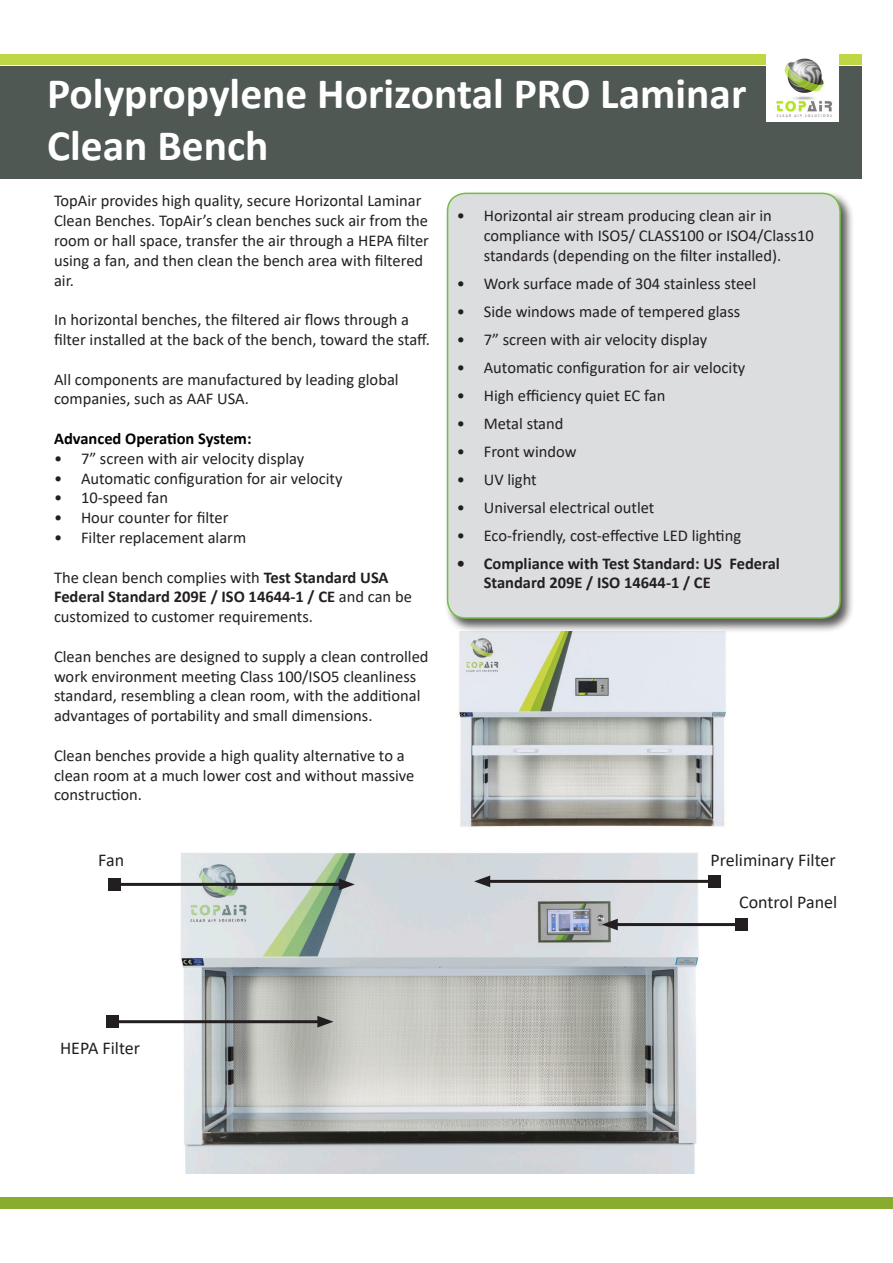
<style>
.page{position:relative;width:893px;height:1263px;background:#fff}
.page>*{position:absolute;margin:0;border:0;box-sizing:border-box;transform-origin:0 0}
.t1{font:700 43.5px/52.2px "Calibri";color:#fff}
.t2{font:18px "Calibri";color:#231f20}
.t3{font:16.5px/19.8px "Calibri";color:#231f20}
.t4{font:700 16.5px/19.5px "Calibri";color:#231f20}
.t5{font:700 16.5px "Calibri";color:#000}
.s1{font-weight:700}
</style>
<div class="page">
<img style="left:459px;top:633px;width:267px;height:194px">
<img style="left:173px;top:853px;width:548px;height:321px">
<div style="left:0;top:66px;width:861px;height:113px;background:#505854"></div>
<div style="left:445px;top:190px;width:410px;height:443px;background:#231f20;opacity:.75"></div>
<div style="left:448px;top:193px;width:392px;height:425px;background:#dcdddf;border-radius:18px"></div>
<div style="left:447px;top:193px;width:394px;height:426px;border:2px solid #71bf44;border-radius:18px"></div>
<div style="left:0;top:54px;width:861px;height:11px;background:#bfd745"></div>
<hr style="left:484px;top:880px;width:231px;height:3px;background:#231f20">
<svg style="left:474px;top:875px;width:16px;height:12px"></svg>
<div style="left:709px;top:875px;width:12px;height:12px;background:#231f20"></div>
<hr style="left:612px;top:923px;width:129px;height:3px;background:#231f20">
<svg style="left:602px;top:919px;width:16px;height:11px"></svg>
<div style="left:735px;top:918px;width:12px;height:12px;background:#231f20"></div>
<hr style="left:113px;top:1020px;width:210px;height:3px;background:#231f20">
<svg style="left:317px;top:1016px;width:16px;height:11px"></svg>
<div style="left:107px;top:1016px;width:12px;height:12px;background:#231f20"></div>
<hr style="left:114px;top:883px;width:230px;height:3px;background:#231f20">
<svg style="left:339px;top:878px;width:16px;height:12px"></svg>
<div style="left:108px;top:878px;width:12px;height:12px;background:#231f20"></div>
<div style="left:0;top:1197px;width:893px;height:11px;background:#88ac2e"></div>
<img style="left:767px;top:54px;width:72px;height:67px">
<h1 class="t1" style="left:47px;top:67px;width:701px">Polypropylene Horizontal PRO Laminar<br>Clean Bench</h1>
<p class="t3" style="left:54px;top:191px;width:376px">TopAir provides high quality, secure Horizontal Laminar Clean Benches. TopAir’s clean benches suck air from the room or hall space, transfer the air through a HEPA filter using a fan, and then clean the bench area with filtered air.</p>
<p class="t3" style="left:54px;top:309px;width:377px">In horizontal benches, the filtered air flows through a filter installed at the back of the bench, toward the staff.</p>
<p class="t3" style="left:54px;top:369px;width:346px">All components are manufactured by leading global companies, such as AAF USA.</p>
<p class="t5" style="left:54px;top:427px;width:199px">Advanced Operation System:</p>
<p class="t3" style="left:54px;top:448px;width:252px">• 7” screen with air velocity display</p>
<p class="t3" style="left:54px;top:468px;width:290px">• Automatic configuration for air velocity</p>
<p class="t3" style="left:54px;top:488px;width:115px">• 10-speed fan</p>
<p class="t3" style="left:54px;top:507px;width:176px">• Hour counter for filter</p>
<p class="t3" style="left:54px;top:527px;width:194px">• Filter replacement alarm</p>
<p class="t3" style="left:54px;top:567px;width:359px">The clean bench complies with <span class="s1">Test Standard USA<br>Federal Standard 209E / ISO 14644-1 / CE</span> and can be customized to customer requirements.</p>
<p class="t3" style="left:54px;top:646px;width:376px">Clean benches are designed to supply a clean controlled work environment meeting Class 100/ISO5 cleanliness standard, resembling a clean room, with the additional advantages of portability and small dimensions.</p>
<p class="t3" style="left:54px;top:745px;width:362px">Clean benches provide a high quality alternative to a clean room at a much lower cost and without massive construction.</p>
<p class="t3" style="left:484px;top:205px;width:331px;text-indent:-27px">• Horizontal air stream producing clean air in compliance with ISO5/ CLASS100 or ISO4/Class10 standards (depending on the filter installed).</p>
<p class="t3" style="left:457px;top:273px;width:301px">• Work surface made of 304 stainless steel</p>
<p class="t3" style="left:457px;top:301px;width:285px">• Side windows made of tempered glass</p>
<p class="t3" style="left:457px;top:329px;width:252px">• 7” screen with air velocity display</p>
<p class="t3" style="left:457px;top:357px;width:290px">• Automatic configuration for air velocity</p>
<p class="t3" style="left:457px;top:385px;width:210px">• High efficiency quiet EC fan</p>
<p class="t3" style="left:457px;top:413px;width:108px">• Metal stand</p>
<p class="t3" style="left:457px;top:441px;width:121px">• Front window</p>
<p class="t3" style="left:457px;top:469px;width:82px">• UV light</p>
<p class="t3" style="left:457px;top:497px;width:199px">• Universal electrical outlet</p>
<p class="t3" style="left:457px;top:525px;width:286px">• Eco-friendly, cost-effective LED lighting</p>
<p class="t4" style="left:484px;top:553px;width:298px;text-indent:-27px">• Compliance with Test Standard: US Federal<br>Standard 209E / ISO 14644-1 / CE</p>
<p class="t2" style="left:98px;top:847px;width:27px">Fan</p>
<p class="t2" style="left:60px;top:1035px;width:82px">HEPA Filter</p>
<p class="t2" style="left:710px;top:847px;width:127px">Preliminary Filter</p>
<p class="t2" style="left:739px;top:889px;width:100px">Control Panel</p>
</div>
